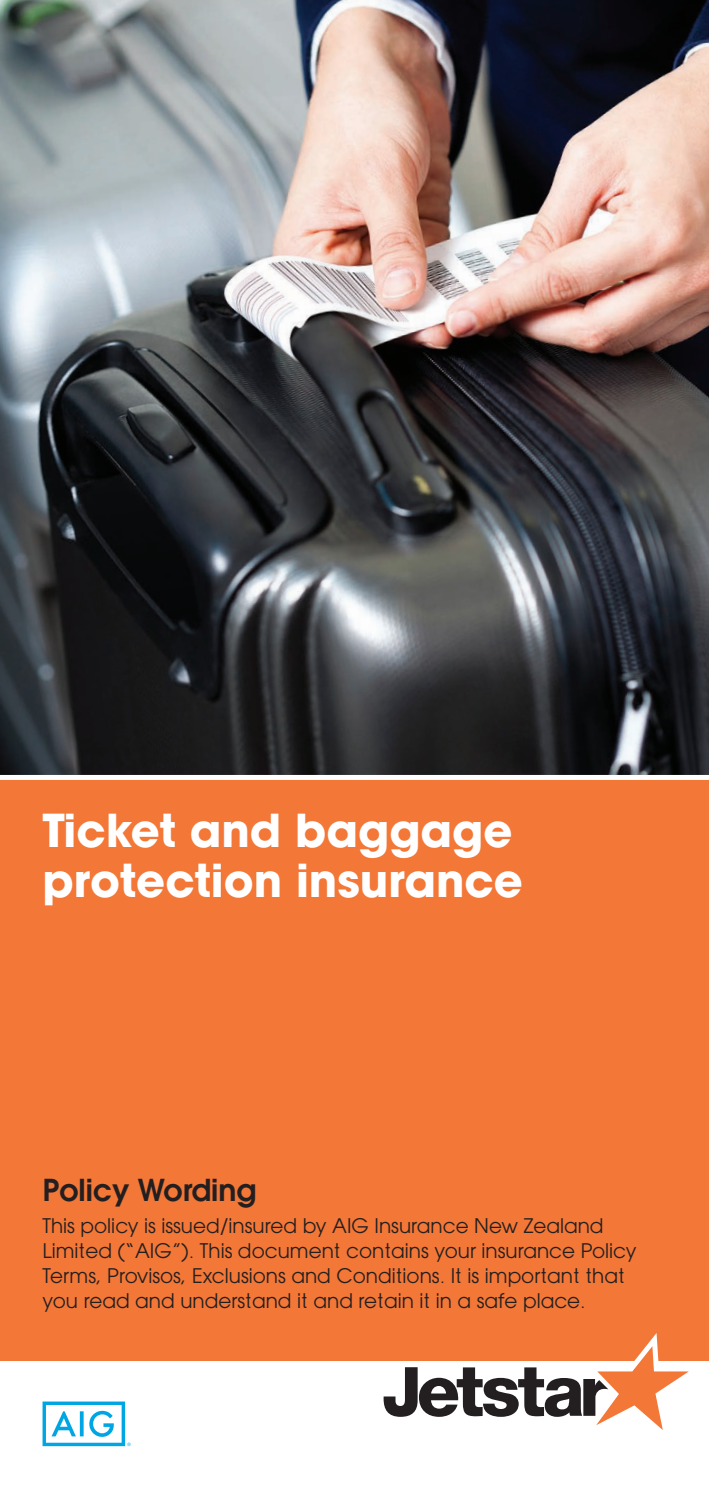
<style>
.page{position:relative;width:709px;height:1489px;background:#fff}
.page>*{position:absolute;margin:0;border:0;box-sizing:border-box;transform-origin:0 0}
.t1{font:45px/50px "ITC Avant Garde Std JQB";color:#fff}
.t2{font:30px "ITC Avant Garde Pro JQD";color:#231f20}
.t3{font:20px/25px "ITC Avant Garde Std JQ Bk";color:#231f20}
</style>
<div class="page">
<div style="left:0;top:354px;width:709px;height:1007px;background:#f37736"></div>
<svg style="left:383px;top:1333px;width:306px;height:96px"></svg>
<svg style="left:43px;top:1401px;width:88px;height:44px"></svg>
<img style="left:0;top:0;width:709px;height:780px">
<p class="t1" style="left:43px;top:800px;width:482px">Ticket and baggage protection insurance</p>
<p class="t2" style="left:43px;top:1170px;width:215px">Policy Wording</p>
<p class="t3" style="left:43px;top:1211px;width:595px">This policy is issued/insured by AIG Insurance New Zealand Limited (“AIG”). This document contains your insurance Policy Terms, Provisos, Exclusions and Conditions. It is important that you read and understand it and retain it in a safe place.</p>
</div>
